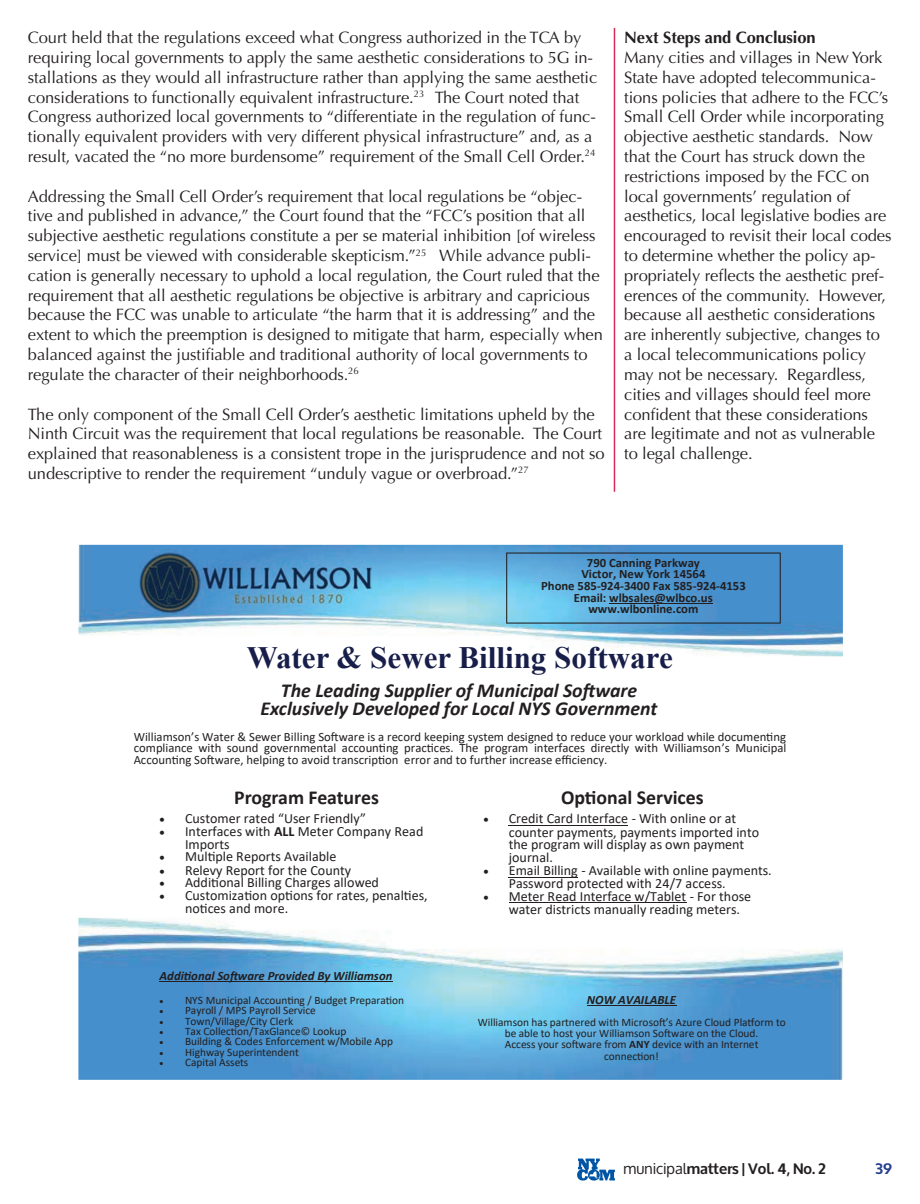
<style>
.page{position:relative;width:920px;height:1204px;background:#fff}
.page>*{position:absolute;margin:0;border:0;box-sizing:border-box;transform-origin:0 0}
.t1{font:700 31.05px "Times New Roman";color:#171e49}
.t2{font:italic 700 19.8px/18.1px "Calibri";color:#231f20;text-align:center}
.t3{font:700 19.8px "Calibri";color:#231f20}
.t4{font:16.5px/19.8px "Optima";letter-spacing:-.005em;color:#231f20}
.t5{font:700 16.5px "Optima";letter-spacing:-.005em;color:#231f20}
.t6{font:700 15px "Oxygen";color:#231f20}
.t7{font:700 15px "Oxygen";color:#253f8e}
.t8{font:14.1px/12.9px "Calibri";color:#231f20}
.t9{font:12.75px/11.6px "Calibri";color:#231f20;text-align:justify}
.t10{font:700 12.75px/11.6px "Calibri";color:#231f20;text-align:center}
.t11{font:italic 700 12.75px "Calibri";color:#231f20}
.t12{font:11.4px/11.1px "Calibri";letter-spacing:-.005em;color:#231f20;text-align:center}
.s1{font-weight:700}
.s2{font-weight:400}
</style>
<div class="page">
<svg style="left:577px;top:1158px;width:38px;height:22px"></svg>
<hr style="left:614px;top:28px;width:1px;height:463px;background:#d72c58">
<img style="left:78px;top:545px;width:765px;height:111px">
<img style="left:78px;top:917px;width:765px;height:162px">
<hr style="left:160px;top:981px;width:233px;height:1px;background:#231f20">
<svg style="left:506px;top:552px;width:275px;height:71px;background:#549ed1"></svg>
<hr style="left:609px;top:603px;width:104px;height:1px;background:#231f20">
<hr style="left:509px;top:824px;width:119px;height:1px;background:#231f20">
<hr style="left:509px;top:876px;width:69px;height:1px;background:#231f20">
<hr style="left:509px;top:902px;width:177px;height:1px;background:#231f20">
<hr style="left:587px;top:1005px;width:89px;height:1px;background:#231f20">
<img style="left:140px;top:549px;width:231px;height:63px">
<p class="t4" style="left:28px;top:28px;width:571px">Court held that the regulations exceed what Congress authorized in the TCA by requiring local governments to apply the same aesthetic considerations to 5G in&shy;stallations as they would all infrastructure rather than applying the same aesthetic considerations to functionally equivalent infrastructure.<sup>23</sup> The Court noted that Congress authorized local governments to “differentiate in the regulation of func&shy;tionally equivalent providers with very different physical infrastructure” and, as a result, vacated the “no more burdensome” requirement of the Small Cell Order.<sup>24</sup></p>
<p class="t4" style="left:28px;top:186px;width:576px">Addressing the Small Cell Order’s requirement that local regulations be “objec&shy;tive and published in advance,” the Court found that the “FCC’s position that all subjective aesthetic regulations constitute a per se material inhibition [of wireless service] must be viewed with considerable skepticism.”<sup>25</sup> While advance publi&shy;cation is generally necessary to uphold a local regulation, the Court ruled that the requirement that all aesthetic regulations be objective is arbitrary and capricious because the FCC was unable to articulate “the harm that it is addressing” and the extent to which the preemption is designed to mitigate that harm, especially when balanced against the justifiable and traditional authority of local governments to regulate the character of their neighborhoods.<sup>26</sup></p>
<p class="t4" style="left:28px;top:404px;width:578px">The only component of the Small Cell Order’s aesthetic limitations upheld by the Ninth Circuit was the requirement that local regulations be reasonable. The Court explained that reasonableness is a consistent trope in the jurisprudence and not so undescriptive to render the requirement “unduly vague or overbroad.”<sup>27</sup></p>
<p class="t5" style="left:624px;top:28px;width:193px">Next Steps and Conclusion</p>
<p class="t4" style="left:624px;top:48px;width:269px">Many cities and villages in New York State have adopted telecommunica&shy;tions policies that adhere to the FCC’s Small Cell Order while incorporating objective aesthetic standards. Now that the Court has struck down the restrictions imposed by the FCC on local governments’ regulation of aesthetics, local legislative bodies are encouraged to revisit their local codes to determine whether the policy ap&shy;propriately reflects the aesthetic pref&shy;erences of the community. However, because all aesthetic considerations are inherently subjective, changes to a local telecommunications policy may not be necessary. Regardless, cities and villages should feel more confident that these considerations are legitimate and not as vulnerable to legal challenge.</p>
<p class="t10" style="left:541px;top:556px;width:206px">790 Canning Parkway<br>Victor, New York 14564<br>Phone 585-924-3400 Fax 585-924-4153<br>Email: wlbsales@wlbco.us www.wlbonline.com</p>
<h1 class="t1" style="left:247px;top:634px;width:428px">Water &amp; Sewer Billing Software</h1>
<p class="t2" style="left:261px;top:681px;width:398px">The Leading Supplier of Municipal Software<br>Exclusively Developed for Local NYS Government</p>
<p class="t9" style="left:134px;top:730px;width:654px">Williamson’s Water &amp; Sewer Billing Software is a record keeping system designed to reduce your workload while documenting compliance with sound governmental accounting practices. The program interfaces directly with Williamson’s Municipal Accounting Software, helping to avoid transcription error and to further increase efficiency.</p>
<p class="t3" style="left:561px;top:783px;width:144px">Optional Services</p>
<p class="t8" style="left:509px;top:811px;width:252px;text-indent:-25px">• Credit Card Interface - With online or at counter payments, payments imported into the program will display as own payment journal.</p>
<p class="t8" style="left:509px;top:863px;width:265px;text-indent:-25px">• Email Billing - Available with online payments.<br>Password protected with 24/7 access.</p>
<p class="t8" style="left:509px;top:889px;width:244px;text-indent:-25px">• Meter Read Interface w/Tablet - For those water districts manually reading meters.</p>
<p class="t3" style="left:234px;top:783px;width:146px">Program Features</p>
<p class="t8" style="left:160px;top:811px;width:208px">• Customer rated “User Friendly”</p>
<p class="t8" style="left:185px;top:824px;width:240px;text-indent:-25px">• Interfaces with <span class="s1">ALL</span> Meter Company Read<br>Imports</p>
<p class="t8" style="left:160px;top:849px;width:178px">• Multiple Reports Available</p>
<p class="t8" style="left:160px;top:863px;width:193px">• Relevy Report for the County</p>
<p class="t8" style="left:160px;top:875px;width:221px">• Additional Billing Charges allowed</p>
<p class="t8" style="left:185px;top:888px;width:244px;text-indent:-25px">• Customization options for rates, penalties, notices and more.</p>
<p class="t11" style="left:160px;top:966px;width:234px">Additional Software Provided By Williamson</p>
<p class="t12" style="left:160px;top:994px;width:246px">• NYS Municipal Accounting / Budget Preparation</p>
<p class="t12" style="left:160px;top:1004px;width:158px">• Payroll / MPS Payroll Service</p>
<p class="t12" style="left:160px;top:1014px;width:135px">• Town/Village/City Clerk</p>
<p class="t12" style="left:160px;top:1025px;width:188px">• Tax Collection/TaxGlance© Lookup</p>
<p class="t12" style="left:160px;top:1035px;width:235px">• Building &amp; Codes Enforcement w/Mobile App</p>
<p class="t12" style="left:160px;top:1045px;width:141px">• Highway Superintendent</p>
<p class="t12" style="left:160px;top:1056px;width:90px">• Capital Assets</p>
<p class="t11" style="left:587px;top:990px;width:91px">NOW AVAILABLE</p>
<p class="t12" style="left:478px;top:1016px;width:310px">Williamson has partnered with Microsoft’s Azure Cloud Platform to be able to host your Williamson Software on the Cloud.<br>Access your software from <span class="s1">ANY</span> device with an Internet connection!</p>
<p class="t6" style="left:623px;top:1159px;width:204px"><span class="s2">municipal</span>matters | Vol. 4, No. 2</p>
<p class="t7" style="left:875px;top:1159px;width:18px">39</p>
</div>
